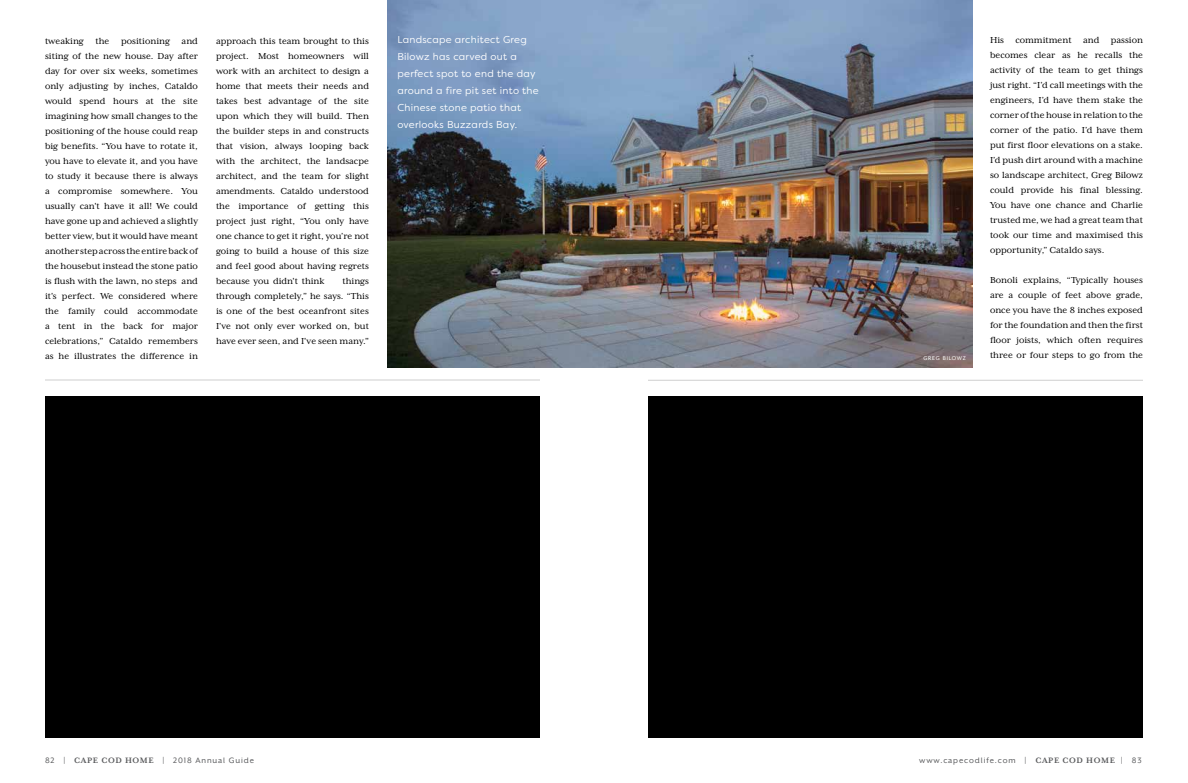
<style>
.page{position:relative;width:1188px;height:783px;background:#fff}
.page>*{position:absolute;margin:0;border:0;box-sizing:border-box;transform-origin:0 0}
.t1{font:10px/15px "Mrs Eaves XL Serif OT";color:#000;text-align:justify}
.t2{font:10px/17px "Filson Soft";letter-spacing:.025em;color:#fff}
.t3{font:9px "Mr Eaves XL San R";letter-spacing:.1em;color:#58595b}
.t4{font:6.3px "Mr Eaves XL San R";letter-spacing:.105em;color:#fff}
.s1{font-family:"Mrs Eaves XL Serif OT";font-weight:700}
</style>
<div class="page">
<div style="left:45px;top:396px;width:495px;height:342px;background:#000"></div>
<div style="left:648px;top:396px;width:495px;height:342px;background:#000"></div>
<img style="left:387px;top:0;width:586px;height:367px">
<hr style="left:45px;top:380px;width:495px;height:1px;background:#000">
<hr style="left:648px;top:380px;width:495px;height:1px;background:#000">
<p class="t1" style="left:45px;top:33px;width:155px">tweaking the positioning and siting of the new house. Day after day for over six weeks, sometimes only adjusting by inches, Cataldo would spend hours at the site imagining how small changes to the positioning of the house could reap big benefits. “You have to rotate it, you have to elevate it, and you have to study it because there is always a compromise somewhere. You usually can't have it all! We could have gone up and achieved a slightly better view, but it would have meant another step across the entire back of the housebut instead the stone patio is flush with the lawn, no steps and it's perfect. We considered where the family could accommodate a tent in the back for major celebrations,” Cataldo remembers as he illustrates the difference in</p>
<p class="t1" style="left:216px;top:33px;width:155px">approach this team brought to this project. Most homeowners will work with an architect to design a home that meets their needs and takes best advantage of the site upon which they will build. Then the builder steps in and constructs that vision, always looping back with the architect, the landsacpe architect, and the team for slight amendments. Cataldo understood the importance of getting this project just right, “You only have one chance to get it right, you’re not going to build a house of this size and feel good about having regrets because you didn't think</p>
<p class="t1" style="left:216px;top:273px;width:155px;text-indent:126px">things through completely,” he says. “This is one of the best oceanfront sites I’ve not only ever worked on, but have ever seen, and I've seen many."</p>
<p class="t2" style="left:397px;top:31px;width:143px">Landscape architect Greg<br>Bilowz has carved out a perfect spot to end the day around a fire pit set into the<br>Chinese stone patio that overlooks Buzzards Bay.</p>
<p class="t4" style="left:923px;top:355px;width:44px">GREG BILOWZ</p>
<p class="t1" style="left:990px;top:33px;width:155px">His commitment and passion becomes clear as he recalls the activity of the team to get things just right. “I’d call meetings with the engineers, I’d have them stake the corner of the house in relation to the corner of the patio. I’d have them put first floor elevations on a stake.<br>I’d push dirt around with a machine so landscape architect, Greg Bilowz could provide his final blessing.<br>You have one chance and Charlie trusted me, we had a great team that took our time and maximised this opportunity,” Cataldo says.</p>
<p class="t1" style="left:990px;top:273px;width:155px">Bonoli explains, “Typically houses are a couple of feet above grade, once you have the 8 inches exposed for the foundation and then the first floor joists, which often requires three or four steps to go from the</p>
<p class="t3" style="left:45px;top:756px;width:211px">82 | <span class="s1">CAPE COD HOME</span> | 2018 Annual Guide</p>
<p class="t3" style="left:919px;top:756px;width:224px">www.capecodlife.com | <span class="s1">CAPE COD HOME</span> | 83</p>
</div>
